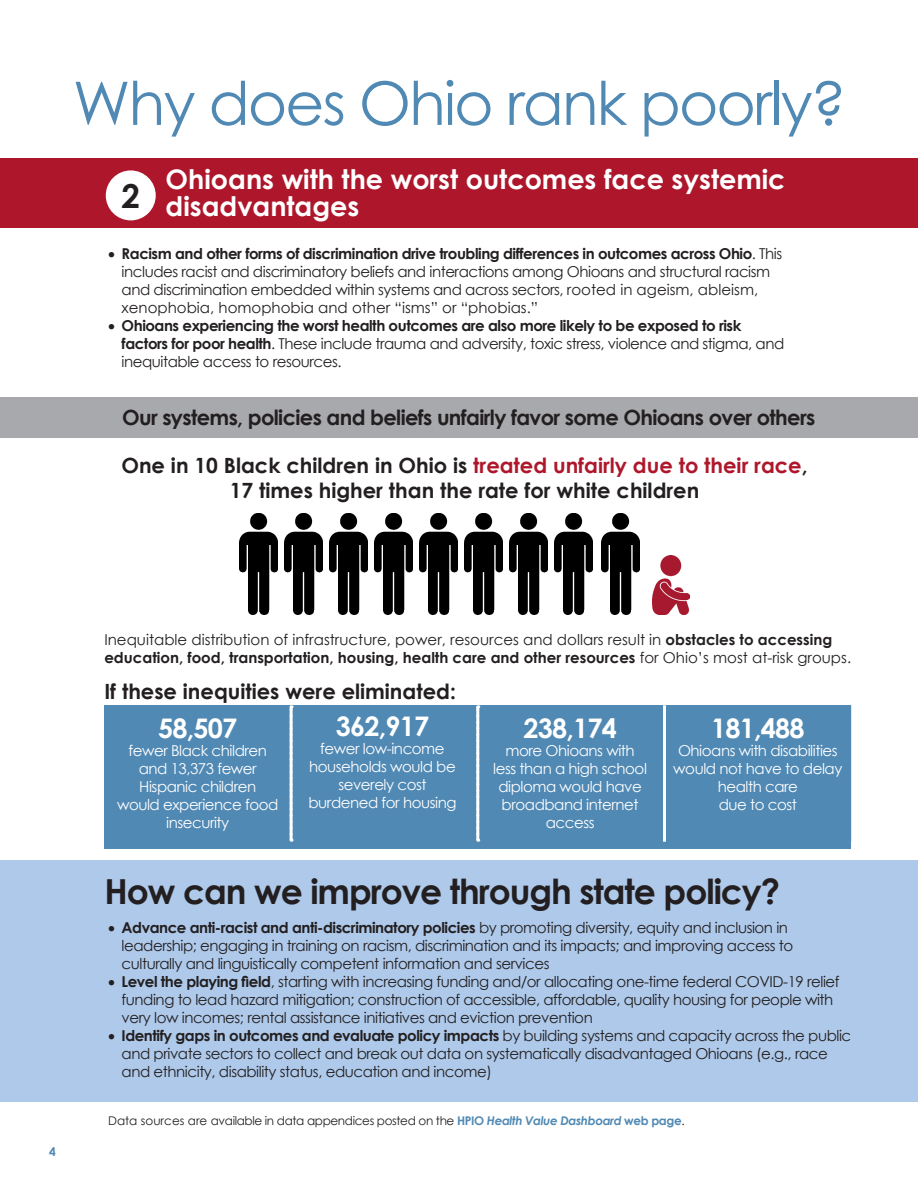
<style>
.page{position:relative;width:918px;height:1188px;background:#fff}
.page>*{position:absolute;margin:0;border:0;box-sizing:border-box;transform-origin:0 0}
.t1{font:60px "Century Gothic";letter-spacing:-.03em;color:#5089b4}
.heading_2{font:700 34.5px "Century Gothic";letter-spacing:-.03em;color:#231f20}
.t2{font:700 33px "Century Gothic";color:#231f20}
.t3{font:700 27px/27px "Century Gothic";color:#fff}
.t4{font:700 21px/25.2px "Century Gothic";color:#231f20;text-align:center}
.t5{font:700 21px "Century Gothic";letter-spacing:-.03em;color:#231f20}
.heading_4{font:15px/18px "Century Gothic";letter-spacing:-.03em;color:#231f20}
.t6{font:15px/18px "Century Gothic";letter-spacing:-.03em;color:#fff;text-align:center}
.t7{font:700 15px/18px "Century Gothic";letter-spacing:-.03em;color:#231f20}
.heading_4-2{font:15px/18px "Century Gothic";color:#231f20}
.t8{font:12px "Century Gothic";letter-spacing:-.03em;color:#231f20}
.t9{font:700 12px "Century Gothic";color:#5089b4}
.s1{font-weight:700}
.s2{font-weight:400}
.s3{color:#ae172b}
.s4{font-weight:700;color:#5089b4}
.s5{font-weight:700;font-style:italic;color:#5089b4}
</style>
<div class="page">
<div style="left:0;top:158px;width:917px;height:70px;background:#ae172b"></div>
<div style="left:0;top:397px;width:917px;height:40px;background:#a8a9ad"></div>
<img style="left:239px;top:513px;width:39px;height:102px">
<img style="left:284px;top:513px;width:39px;height:102px">
<img style="left:329px;top:513px;width:39px;height:102px">
<img style="left:374px;top:513px;width:39px;height:102px">
<img style="left:419px;top:513px;width:39px;height:102px">
<img style="left:464px;top:513px;width:39px;height:102px">
<img style="left:509px;top:513px;width:39px;height:102px">
<img style="left:554px;top:513px;width:39px;height:102px">
<img style="left:601px;top:513px;width:39px;height:102px">
<img style="left:652px;top:556px;width:38px;height:59px">
<div style="left:0;top:860px;width:918px;height:242px;background:#aec9ea"></div>
<div style="left:106px;top:170px;width:50px;height:50px;background:#fff;border-radius:50%"></div>
<div style="left:104px;top:705px;width:747px;height:143px;background:#5089b4"></div>
<svg style="left:290px;top:705px;width:3px;height:137px"></svg>
<svg style="left:476px;top:705px;width:3px;height:137px"></svg>
<hr style="left:663px;top:705px;width:3px;height:137px;background:#fff">
<p class="t1" style="left:73px;top:61px;width:775px">Why does Ohio rank poorly?</p>
<p class="t3" style="left:166px;top:164px;width:621px">Ohioans with the worst outcomes face systemic disadvantages</p>
<p class="heading_4" style="left:122px;top:244px;width:662px;text-indent:-14px">• <span class="s1">Racism and other forms of discrimination drive troubling differences in outcomes across Ohio</span>. This includes racist and discriminatory beliefs and interactions among Ohioans and structural racism and discrimination embedded within systems and across sectors, rooted in ageism, ableism, xenophobia, homophobia and other “isms” or “phobias.”</p>
<p class="t7" style="left:122px;top:315px;width:664px;text-indent:-14px">• Ohioans experiencing the worst health outcomes are also more likely to be exposed to risk factors for poor health<span class="s2">. These include trauma and adversity, toxic stress, violence and stigma, and inequitable access to resources.</span></p>
<p class="t5" style="left:122px;top:401px;width:695px">Our systems, policies and beliefs unfairly favor some Ohioans over others</p>
<p class="t4" style="left:121px;top:452px;width:688px">One in 10 Black children in Ohio is <span class="s3">treated unfairly due to their race</span>,<br>17 times higher than the rate for white children</p>
<p class="t2" style="left:122px;top:171px;width:20px">2</p>
<p class="t9" style="left:49px;top:1143px;width:8px">4</p>
<p class="heading_4-2" style="left:104px;top:630px;width:748px">Inequitable distribution of infrastructure, power, resources and dollars result in <span class="s1">obstacles to accessing education, food, transportation, housing, health care and other resources</span> for Ohio’s most at-risk groups.</p>
<p class="t4" style="left:104px;top:677px;width:353px">If these inequities were eliminated:</p>
<p class="t3" style="left:158px;top:714px;width:81px">58,507</p>
<p class="t6" style="left:117px;top:742px;width:163px">fewer Black children and 13,373 fewer<br>Hispanic children would experience food insecurity</p>
<p class="t3" style="left:336px;top:712px;width:95px">362,917</p>
<p class="t6" style="left:308px;top:740px;width:150px">fewer low-income households would be severely cost burdened for housing</p>
<p class="t3" style="left:523px;top:713px;width:95px">238,174</p>
<p class="t6" style="left:493px;top:741px;width:155px">more Ohioans with less than a high school diploma would have broadband internet access</p>
<p class="t3" style="left:711px;top:714px;width:95px">181,488</p>
<p class="t6" style="left:673px;top:742px;width:171px">Ohioans with disabilities would not have to delay health care<br>due to cost</p>
<p class="heading_2" style="left:104px;top:865px;width:677px">How can we improve through state policy?</p>
<p class="heading_4" style="left:122px;top:918px;width:673px;text-indent:-14px">• <span class="s1">Advance anti-racist and anti-discriminatory policies</span> by promoting diversity, equity and inclusion in leadership; engaging in training on racism, discrimination and its impacts; and improving access to culturally and linguistically competent information and services</p>
<p class="heading_4" style="left:122px;top:972px;width:720px;text-indent:-14px">• <span class="s1">Level the playing field</span>, starting with increasing funding and/or allocating one-time federal COVID-19 relief funding to lead hazard mitigation; construction of accessible, affordable, quality housing for people with very low incomes; rental assistance initiatives and eviction prevention</p>
<p class="heading_4" style="left:122px;top:1026px;width:731px;text-indent:-14px">• <span class="s1">Identify gaps in outcomes and evaluate policy impacts</span> by building systems and capacity across the public and private sectors to collect and break out data on systematically disadvantaged Ohioans (e.g., race and ethnicity, disability status, education and income)</p>
<p class="t8" style="left:108px;top:1112px;width:578px">Data sources are available in data appendices posted on the <span class="s4">HPIO</span> <span class="s5">Health Value Dashboard</span> <span class="s4">web page</span>.</p>
</div>
